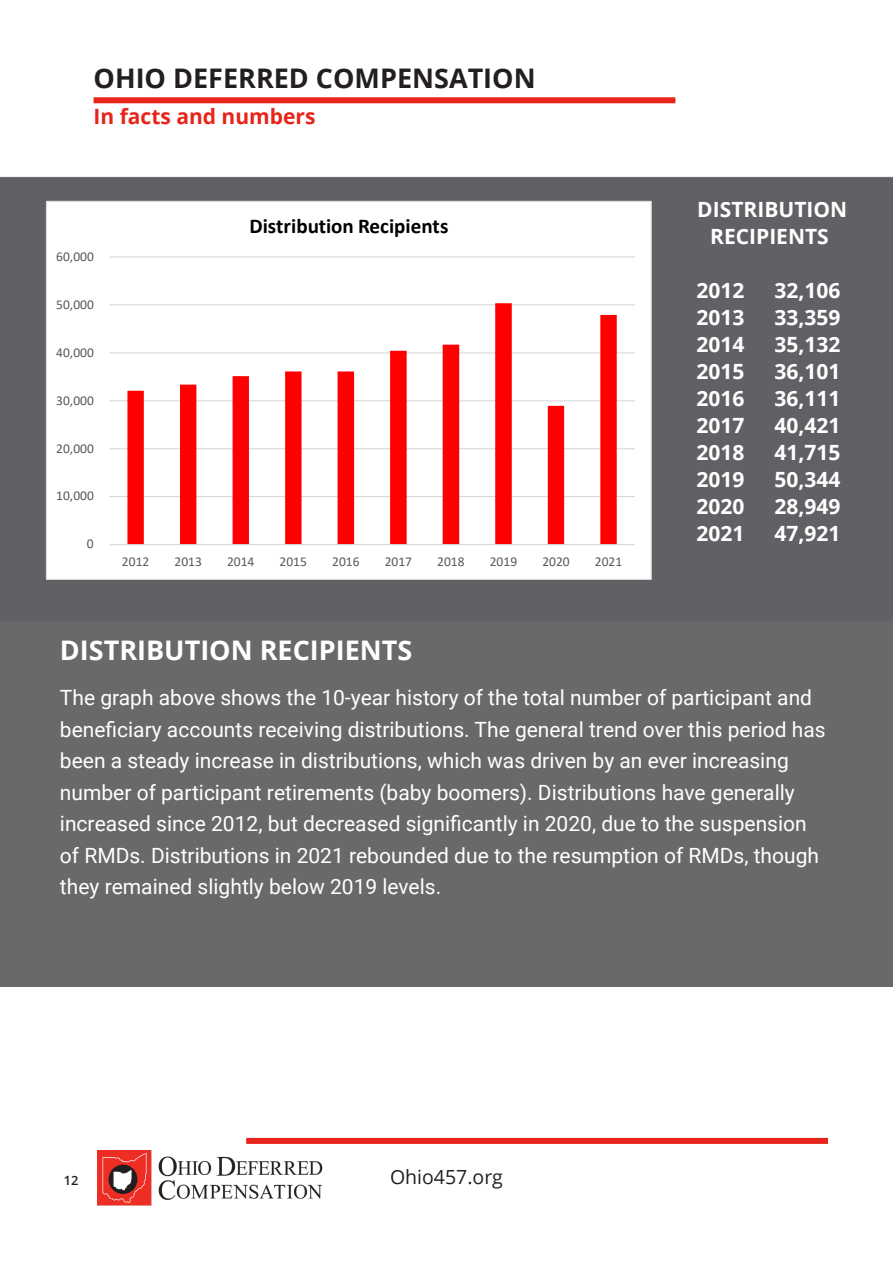
<style>
.page{position:relative;width:893px;height:1263px;background:#fff}
.page>*{position:absolute;margin:0;border:0;box-sizing:border-box;transform-origin:0 0}
.Page_Header_-_Black{font:700 27px "Open Sans";color:#231f20}
.Page_Header_-_Black-2{font:700 27px "Open Sans";color:#fff}
.Page_Header_Subtext{font:21px/31.5px "Roboto";color:#fff}
.Page_Section_Title{font:700 21px/27px "Open Sans";color:#fff;text-align:center}
.t1{font:700 21px "Calibri";color:#000}
.Blue_Text_-_Align_Le{font:700 21px "Open Sans";color:#e72419}
.t2{font:19.5px "Open Sans";color:#231f20}
.t3{font:13.5px "Calibri";color:#595959}
.t4{font:600 12.75px "Open Sans";color:#231f20}
</style>
<div class="page">
<img style="left:98px;top:1151px;width:225px;height:55px">
<div style="left:0;top:177px;width:893px;height:449px;background:#606164;border:2px solid #69696c"></div>
<div style="left:0;top:621px;width:893px;height:366px;background:#69696c"></div>
<div style="left:94px;top:97px;width:581px;height:6px;background:#e72419"></div>
<div style="left:246px;top:1138px;width:582px;height:6px;background:#e72419"></div>
<div style="left:46px;top:201px;width:605px;height:378px;background:#fff"></div>
<hr style="left:109px;top:496px;width:526px;height:1px;background:#d9d9d9">
<hr style="left:109px;top:448px;width:526px;height:1px;background:#d9d9d9">
<hr style="left:109px;top:400px;width:526px;height:1px;background:#d9d9d9">
<hr style="left:109px;top:352px;width:526px;height:1px;background:#d9d9d9">
<hr style="left:109px;top:304px;width:526px;height:1px;background:#d9d9d9">
<hr style="left:109px;top:256px;width:526px;height:2px;background:#d9d9d9">
<svg style="left:127px;top:303px;width:490px;height:241px"></svg>
<hr style="left:109px;top:544px;width:526px;height:1px;background:#d9d9d9">
<p class="Page_Header_-_Black" style="left:94px;top:59px;width:444px">OHIO DEFERRED COMPENSATION</p>
<p class="Blue_Text_-_Align_Le" style="left:94px;top:102px;width:223px">In facts and numbers</p>
<p class="t3" style="left:56px;top:247px;width:39px">60,000</p>
<p class="t3" style="left:56px;top:295px;width:39px">50,000</p>
<p class="t3" style="left:56px;top:343px;width:39px">40,000</p>
<p class="t3" style="left:56px;top:391px;width:39px">30,000</p>
<p class="t3" style="left:56px;top:439px;width:39px">20,000</p>
<p class="t3" style="left:56px;top:487px;width:39px">10,000</p>
<p class="t3" style="left:87px;top:534px;width:8px">0</p>
<p class="t1" style="left:249px;top:211px;width:201px">Distribution Recipients</p>
<p class="t3" style="left:122px;top:552px;width:29px">2012</p>
<p class="t3" style="left:175px;top:552px;width:29px">2013</p>
<p class="t3" style="left:227px;top:552px;width:29px">2014</p>
<p class="t3" style="left:280px;top:552px;width:29px">2015</p>
<p class="t3" style="left:332px;top:552px;width:29px">2016</p>
<p class="t3" style="left:385px;top:552px;width:29px">2017</p>
<p class="t3" style="left:437px;top:552px;width:29px">2018</p>
<p class="t3" style="left:490px;top:552px;width:29px">2019</p>
<p class="t3" style="left:542px;top:552px;width:29px">2020</p>
<p class="t3" style="left:595px;top:552px;width:29px">2021</p>
<p class="Page_Header_-_Black-2" style="left:60px;top:631px;width:354px">DISTRIBUTION RECIPIENTS</p>
<p class="Page_Section_Title" style="left:697px;top:195px;width:151px">DISTRIBUTION<br>RECIPIENTS</p>
<p class="Page_Section_Title" style="left:696px;top:276px;width:49px">2012</p>
<p class="Page_Section_Title" style="left:774px;top:276px;width:68px">32,106</p>
<p class="Page_Section_Title" style="left:696px;top:303px;width:49px">2013</p>
<p class="Page_Section_Title" style="left:774px;top:303px;width:68px">33,359</p>
<p class="Page_Section_Title" style="left:696px;top:330px;width:49px">2014</p>
<p class="Page_Section_Title" style="left:774px;top:330px;width:68px">35,132</p>
<p class="Page_Section_Title" style="left:696px;top:357px;width:49px">2015</p>
<p class="Page_Section_Title" style="left:774px;top:357px;width:68px">36,101</p>
<p class="Page_Section_Title" style="left:696px;top:384px;width:49px">2016</p>
<p class="Page_Section_Title" style="left:774px;top:384px;width:68px">36,111</p>
<p class="Page_Section_Title" style="left:696px;top:411px;width:49px">2017</p>
<p class="Page_Section_Title" style="left:774px;top:411px;width:68px">40,421</p>
<p class="Page_Section_Title" style="left:696px;top:438px;width:49px">2018</p>
<p class="Page_Section_Title" style="left:774px;top:438px;width:68px">41,715</p>
<p class="Page_Section_Title" style="left:696px;top:465px;width:49px">2019</p>
<p class="Page_Section_Title" style="left:774px;top:465px;width:68px">50,344</p>
<p class="Page_Section_Title" style="left:696px;top:492px;width:49px">2020</p>
<p class="Page_Section_Title" style="left:774px;top:492px;width:68px">28,949</p>
<p class="Page_Section_Title" style="left:696px;top:519px;width:49px">2021</p>
<p class="Page_Section_Title" style="left:774px;top:519px;width:68px">47,921</p>
<p class="Page_Header_Subtext" style="left:60px;top:681px;width:767px">The graph above shows the 10-year history of the total number of participant and beneficiary accounts receiving distributions. The general trend over this period has been a steady increase in distributions, which was driven by an ever increasing number of participant retirements (baby boomers). Distributions have generally increased since 2012, but decreased significantly in 2020, due to the suspension of RMDs. Distributions in 2021 rebounded due to the resumption of RMDs, though they remained slightly below 2019 levels.</p>
<p class="t4" style="left:64px;top:1171px;width:16px">12</p>
<p class="t2" style="left:390px;top:1163px;width:114px">Ohio457.org</p>
</div>
